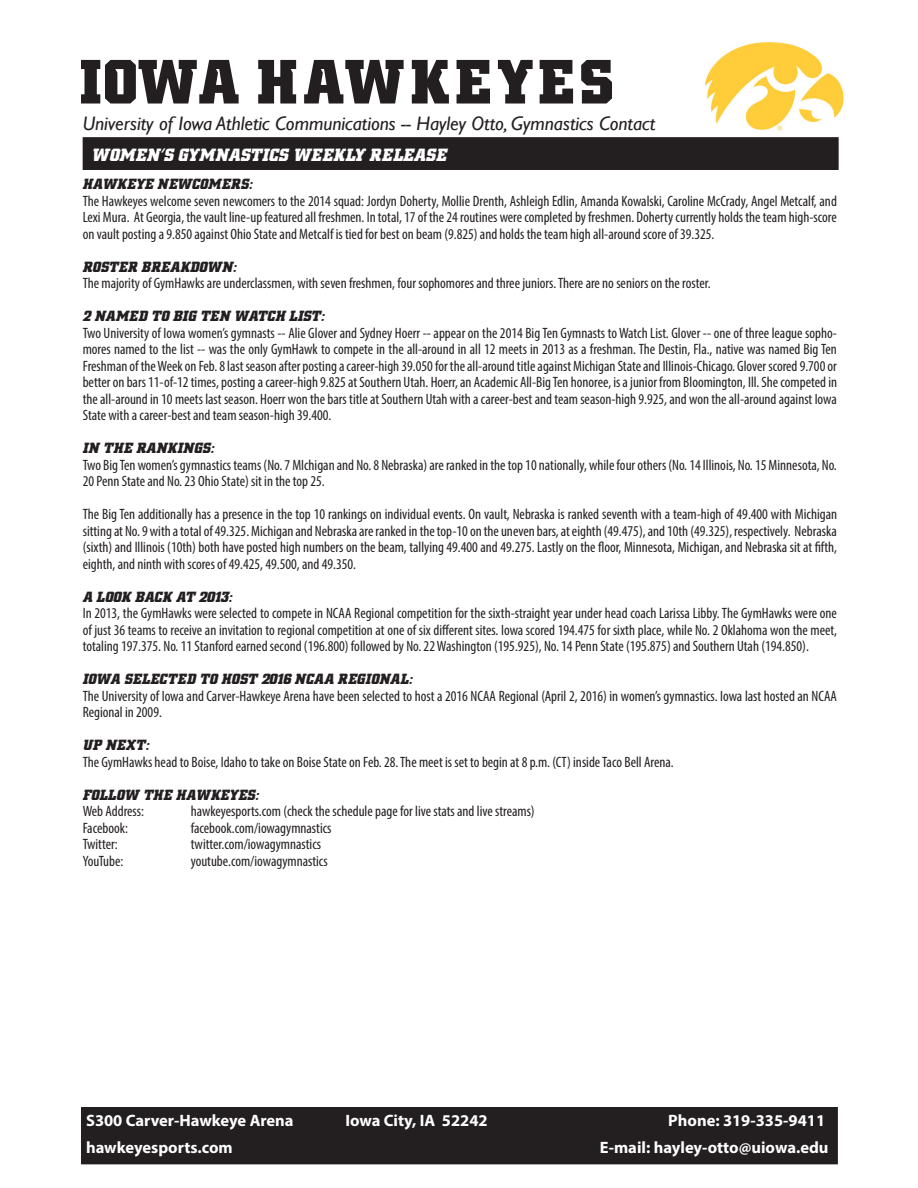
<style>
.page{position:relative;width:918px;height:1188px;background:#fff}
.page>*{position:absolute;margin:0;border:0;box-sizing:border-box;transform-origin:0 0}
.t1{font:700 63px "Hawkeye";letter-spacing:.065em;color:#231f20}
.t2{font:italic 19.5px "Gill Sans";color:#231f20}
.t3{font:italic 700 18px "Hawkeye";letter-spacing:.02em;color:#fff}
.t4{font:700 16.5px "Myriad Pro";color:#fff}
.t5{font:condensed 15px/16.5px "Myriad Pro";color:#231f20;text-align:justify}
.t6{font:italic 700 15px "Hawkeye";letter-spacing:.02em;color:#231f20}
.t7{font:italic 700 15px "Hawkeye";color:#231f20}
.t8{font:condensed 15px "Myriad Pro";letter-spacing:-.02em;color:#231f20}
</style>
<div class="page">
<div style="left:82px;top:1108px;width:755px;height:56px;background:#231f20"></div>
<div style="left:81px;top:1107px;width:757px;height:57px;border:2px solid #231f20"></div>
<div style="left:83px;top:138px;width:755px;height:31px;background:#231f20"></div>
<div style="left:83px;top:137px;width:756px;height:33px;border:2px solid #231f20"></div>
<img style="left:705px;top:42px;width:139px;height:89px">
<h1 class="t1" style="left:81px;top:46px;width:535px">IOWA HAWKEYES</h1>
<h2 class="t2" style="left:83px;top:112px;width:574px">University of Iowa Athletic Communications -- Hayley Otto, Gymnastics Contact</h2>
<p class="t3" style="left:92px;top:145px;width:356px">WOMEN’S GYMNASTICS WEEKLY RELEASE</p>
<p class="t6" style="left:83px;top:176px;width:171px">HAWKEYE NEWCOMERS:</p>
<p class="t5" style="left:83px;top:193px;width:756px">The Hawkeyes welcome seven newcomers to the 2014 squad: Jordyn Doherty, Mollie Drenth, Ashleigh Edlin, Amanda Kowalski, Caroline McCrady, Angel Metcalf, and Lexi Mura. At Georgia, the vault line-up featured all freshmen. In total, 17 of the 24 routines were completed by freshmen. Doherty currently holds the team high-score on vault posting a 9.850 against Ohio State and Metcalf is tied for best on beam (9.825) and holds the team high all-around score of 39.325.</p>
<p class="t6" style="left:83px;top:258px;width:155px">ROSTER BREAKDOWN:</p>
<p class="t5" style="left:83px;top:275px;width:629px">The majority of GymHawks are underclassmen, with seven freshmen, four sophomores and three juniors. There are no seniors on the roster.</p>
<p class="t6" style="left:83px;top:308px;width:243px">2 NAMED TO BIG TEN WATCH LIST:</p>
<p class="t5" style="left:83px;top:325px;width:756px">Two University of Iowa women’s gymnasts -- Alie Glover and Sydney Hoerr -- appear on the 2014 Big Ten Gymnasts to Watch List. Glover -- one of three league sopho&shy;mores named to the list -- was the only GymHawk to compete in the all-around in all 12 meets in 2013 as a freshman. The Destin, Fla., native was named Big Ten Freshman of the Week on Feb. 8 last season after posting a career-high 39.050 for the all-around title against Michigan State and Illinois-Chicago. Glover scored 9.700 or better on bars 11-of-12 times, posting a career-high 9.825 at Southern Utah. Hoerr, an Academic All-Big Ten honoree, is a junior from Bloomington, Ill. She competed in the all-around in 10 meets last season. Hoerr won the bars title at Southern Utah with a career-best and team season-high 9.925, and won the all-around against Iowa State with a career-best and team season-high 39.400.</p>
<p class="t6" style="left:83px;top:440px;width:133px">IN THE RANKINGS:</p>
<p class="t5" style="left:83px;top:457px;width:756px">Two Big Ten women’s gymnastics teams (No. 7 MIchigan and No. 8 Nebraska) are ranked in the top 10 nationally, while four others (No. 14 Illinois, No. 15 Minnesota, No.<br>20 Penn State and No. 23 Ohio State) sit in the top 25.</p>
<p class="t5" style="left:83px;top:506px;width:756px">The Big Ten additionally has a presence in the top 10 rankings on individual events. On vault, Nebraska is ranked seventh with a team-high of 49.400 with Michigan sitting at No. 9 with a total of 49.325. Michigan and Nebraska are ranked in the top-10 on the uneven bars, at eighth (49.475), and 10th (49.325), respectively. Nebraska (sixth) and Illinois (10th) both have posted high numbers on the beam, tallying 49.400 and 49.275. Lastly on the floor, Minnesota, Michigan, and Nebraska sit at fifth, eighth, and ninth with scores of 49.425, 49.500, and 49.350.</p>
<p class="t7" style="left:83px;top:588px;width:151px">A LOOK BACK AT 2013:</p>
<p class="t5" style="left:83px;top:605px;width:756px">In 2013, the GymHawks were selected to compete in NCAA Regional competition for the sixth-straight year under head coach Larissa Libby. The GymHawks were one of just 36 teams to receive an invitation to regional competition at one of six different sites. Iowa scored 194.475 for sixth place, while No. 2 Oklahoma won the meet, totaling 197.375. No. 11 Stanford earned second (196.800) followed by No. 22 Washington (195.925), No. 14 Penn State (195.875) and Southern Utah (194.850).</p>
<p class="t6" style="left:83px;top:671px;width:331px">IOWA SELECTED TO HOST 2016 NCAA REGIONAL:</p>
<p class="t5" style="left:83px;top:688px;width:756px">The University of Iowa and Carver-Hawkeye Arena have been selected to host a 2016 NCAA Regional (April 2, 2016) in women’s gymnastics. Iowa last hosted an NCAA<br>Regional in 2009.</p>
<p class="t6" style="left:83px;top:737px;width:68px">UP NEXT:</p>
<p class="t5" style="left:83px;top:754px;width:592px">The GymHawks head to Boise, Idaho to take on Boise State on Feb. 28. The meet is set to begin at 8 p.m. (CT) inside Taco Bell Arena.</p>
<p class="t6" style="left:83px;top:786px;width:178px">FOLLOW THE HAWKEYES:</p>
<p class="t5" style="left:83px;top:803px;width:63px">Web Address:</p>
<p class="t5" style="left:191px;top:803px;width:345px">hawkeyesports.com (check the schedule page for live stats and live streams)</p>
<p class="t5" style="left:83px;top:820px;width:47px">Facebook:</p>
<p class="t5" style="left:191px;top:820px;width:142px">facebook.com/iowagymnastics</p>
<p class="t5" style="left:83px;top:836px;width:37px">Twitter:</p>
<p class="t5" style="left:191px;top:836px;width:132px">twitter.com/iowagymnastics</p>
<p class="t8" style="left:83px;top:852px;width:42px">YouTube:</p>
<p class="t5" style="left:191px;top:853px;width:139px">youtube.com/iowagymnastics</p>
<p class="t4" style="left:86px;top:1109px;width:209px">S300 Carver-Hawkeye Arena</p>
<p class="t4" style="left:345px;top:1109px;width:144px">Iowa City, IA 52242</p>
<p class="t4" style="left:668px;top:1109px;width:158px">Phone: 319-335-9411</p>
<p class="t4" style="left:86px;top:1137px;width:148px">hawkeyesports.com</p>
<p class="t4" style="left:600px;top:1137px;width:230px">E-mail: hayley-otto@uiowa.edu</p>
</div>
